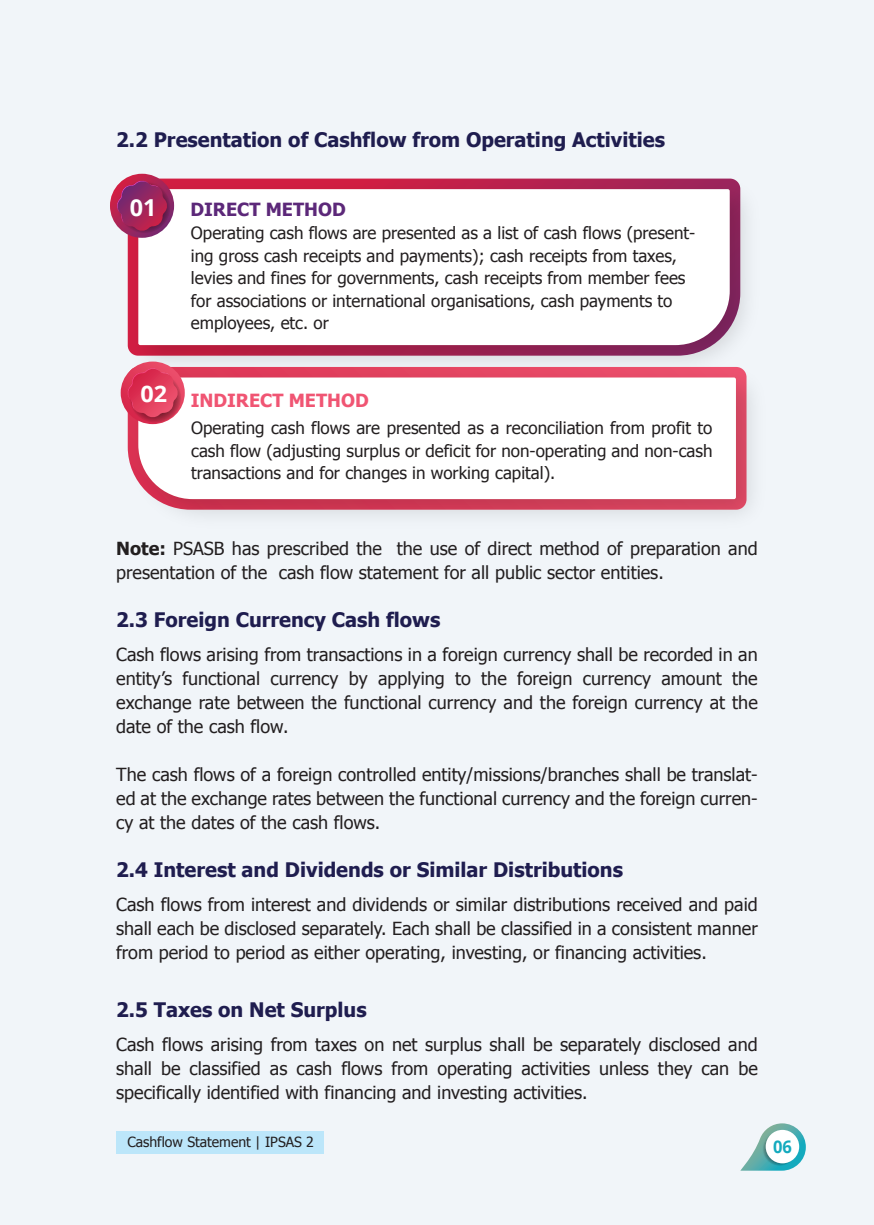
<style>
.page{position:relative;width:874px;height:1225px;background:#fff}
.page>*{position:absolute;margin:0;border:0;box-sizing:border-box;transform-origin:0 0}
.t1{font:700 23.4px "Open Sans";color:#fff}
.t2{font:700 22.8px "Open Sans";color:#fff}
.t3{font:700 20px "Tahoma";color:#1f1d4f}
.t4{font:700 18.2px "Tahoma";color:#f05573}
.t5{font:700 18.2px "Tahoma";color:#5c2879}
.t6{font:18px/24px "Tahoma";color:#231f20;text-align:justify}
.t7{font:700 17.4px "Open Sans";color:#14aabe;scale:.94 1}
.t8{font:17px/22.6px "Tahoma";color:#231f20}
.t9{font:14px "Tahoma";color:#231f20}
.s1{font-weight:700}
</style>
<div class="page">
<div style="left:0;top:0;width:873px;height:1225px;background:#f1f5f9"></div>
<svg style="left:745px;top:1123px;width:60px;height:47px"></svg>
<svg style="left:761px;top:1131px;width:35px;height:34px"></svg>
<div style="left:765px;top:1129px;width:33px;height:34px;background:#fff;border-radius:50%"></div>
<div style="left:116px;top:1131px;width:207px;height:22px;background:#bce6fa"></div>
<img style="left:122px;top:173px;width:624px;height:184px">
<div style="left:138px;top:189px;width:591px;height:156px;background:#fff"></div>
<svg style="left:110px;top:174px;width:64px;height:64px"></svg>
<svg style="left:116px;top:181px;width:52px;height:51px;background:#9e295f"></svg>
<img style="left:120px;top:357px;width:632px;height:158px">
<div style="left:138px;top:377px;width:597px;height:122px;background:#fff"></div>
<svg style="left:121px;top:361px;width:64px;height:63px"></svg>
<p class="t3" style="left:116px;top:126px;width:550px">2.2 Presentation of Cashflow from Operating Activities</p>
<p class="t1" style="left:130px;top:190px;width:28px">01</p>
<p class="t2" style="left:140px;top:378px;width:28px">02</p>
<p class="t5" style="left:190px;top:197px;width:157px">DIRECT METHOD</p>
<p class="t8" style="left:191px;top:221px;width:505px">Operating cash flows are presented as a list of cash flows (present&shy;ing gross cash receipts and payments); cash receipts from taxes, levies and fines for governments, cash receipts from member fees for associations or international organisations, cash payments to employees, etc. or</p>
<p class="t4" style="left:191px;top:388px;width:179px">INDIRECT METHOD</p>
<p class="t8" style="left:191px;top:416px;width:522px;text-align:justify">Operating cash flows are presented as a reconciliation from profit to cash flow (adjusting surplus or deficit for non-operating and non-cash transactions and for changes in working capital).</p>
<p class="t6" style="left:116px;top:536px;width:642px"><span class="s1">Note:</span> PSASB has prescribed the the use of direct method of preparation and presentation of the cash flow statement for all public sector entities.</p>
<p class="t3" style="left:116px;top:606px;width:325px">2.3 Foreign Currency Cash flows</p>
<p class="t6" style="left:116px;top:642px;width:642px">Cash flows arising from transactions in a foreign currency shall be recorded in an entity’s functional currency by applying to the foreign currency amount the exchange rate between the functional currency and the foreign currency at the date of the cash flow.</p>
<p class="t6" style="left:116px;top:762px;width:642px">The cash flows of a foreign controlled entity/missions/branches shall be translat&shy;ed at the exchange rates between the functional currency and the foreign curren&shy;cy at the dates of the cash flows.</p>
<p class="t3" style="left:116px;top:856px;width:508px">2.4 Interest and Dividends or Similar Distributions</p>
<p class="t6" style="left:116px;top:892px;width:642px">Cash flows from interest and dividends or similar distributions received and paid shall each be disclosed separately. Each shall be classified in a consistent manner from period to period as either operating, investing, or financing activities.</p>
<p class="t3" style="left:116px;top:996px;width:252px">2.5 Taxes on Net Surplus</p>
<p class="t6" style="left:116px;top:1032px;width:642px">Cash flows arising from taxes on net surplus shall be separately disclosed and shall be classified as cash flows from operating activities unless they can be specifically identified with financing and investing activities.</p>
<p class="t9" style="left:127px;top:1132px;width:188px">Cashflow Statement | IPSAS 2</p>
<p class="t7" style="left:772px;top:1134px;width:22px">06</p>
</div>
